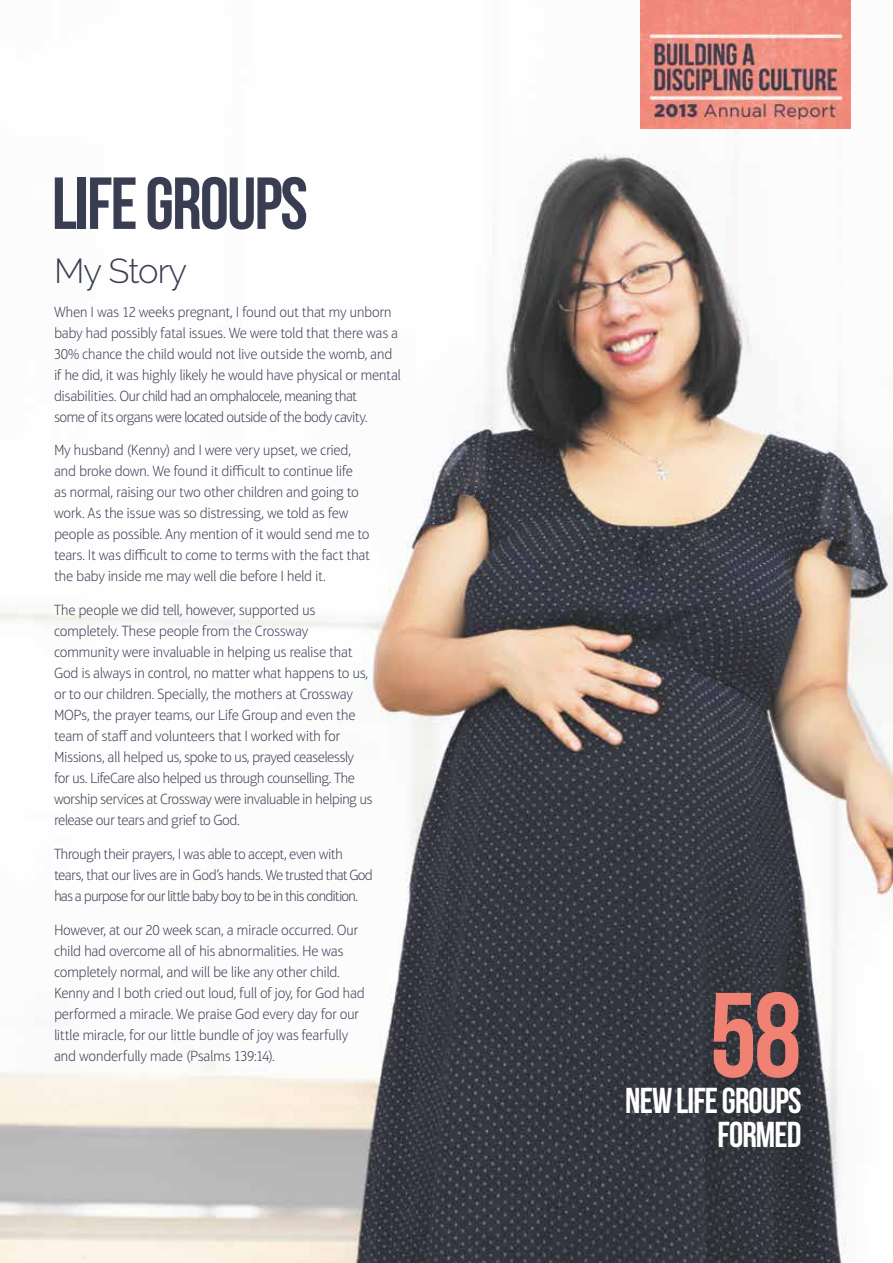
<style>
.page{position:relative;width:893px;height:1263px;background:#fff}
.page>*{position:absolute;margin:0;border:0;box-sizing:border-box;transform-origin:0 0}
.t1{font:120px "Bebas Neue";color:#f08173}
.t2{font:73.5px "Bebas Neue";letter-spacing:-.025em;color:#383d51}
.t3{font:36px/34.5px "Bebas Neue";letter-spacing:-.025em;color:#fff;text-align:right}
.t4{font:300 34.5px "Raleway";letter-spacing:-.025em;color:#383d51}
.t5{font:100 15px/21px "Aptifer Sans LT Pro";letter-spacing:-.035em;color:#383d51}
</style>
<div class="page">
<img style="left:0;top:0;width:893px;height:1263px">
<img style="left:640px;top:0;width:210px;height:129px">
<h2 class="t2" style="left:52px;top:163px;width:258px">LIFE GROUPS</h2>
<h3 class="t4" style="left:54px;top:251px;width:135px">My Story</h3>
<p class="t5" style="left:54px;top:301px;width:349px">When I was 12 weeks pregnant, I found out that my unborn baby had possibly fatal issues. We were told that there was a 30% chance the child would not live outside the womb, and if he did, it was highly likely he would have physical or mental disabilities. Our child had an omphalocele, meaning that<br>some of its organs were located outside of the body cavity.</p>
<p class="t5" style="left:54px;top:440px;width:318px">My husband (Kenny) and I were very upset, we cried, and broke down. We found it difficult to continue life<br>as normal, raising our two other children and going to work. As the issue was so distressing, we told as few people as possible. Any mention of it would send me to tears. It was difficult to come to terms with the fact that the baby inside me may well die before I held it.</p>
<p class="t5" style="left:54px;top:600px;width:320px">The people we did tell, however, supported us completely. These people from the Crossway community were invaluable in helping us realise that God is always in control, no matter what happens to us, or to our children. Specially, the mothers at Crossway MOPs, the prayer teams, our Life Group and even the team of staff and volunteers that I worked with for Missions, all helped us, spoke to us, prayed ceaselessly for us. LifeCare also helped us through counselling. The worship services at Crossway were invaluable in helping us release our tears and grief to God.</p>
<p class="t5" style="left:54px;top:843px;width:321px">Through their prayers, I was able to accept, even with tears, that our lives are in God’s hands. We trusted that God has a purpose for our little baby boy to be in this condition.</p>
<p class="t5" style="left:54px;top:919px;width:312px">However, at our 20 week scan, a miracle occurred. Our child had overcome all of his abnormalities. He was completely normal, and will be like any other child.<br>Kenny and I both cried out loud, full of joy, for God had performed a miracle. We praise God every day for our little miracle, for our little bundle of joy was fearfully and wonderfully made (Psalms 139:14).</p>
<h1 class="t1" style="left:709px;top:969px;width:94px">58</h1>
<h3 class="t3" style="left:625px;top:1083px;width:178px">NEW LIFE GROUPS<br>FORMED</h3>
</div>
